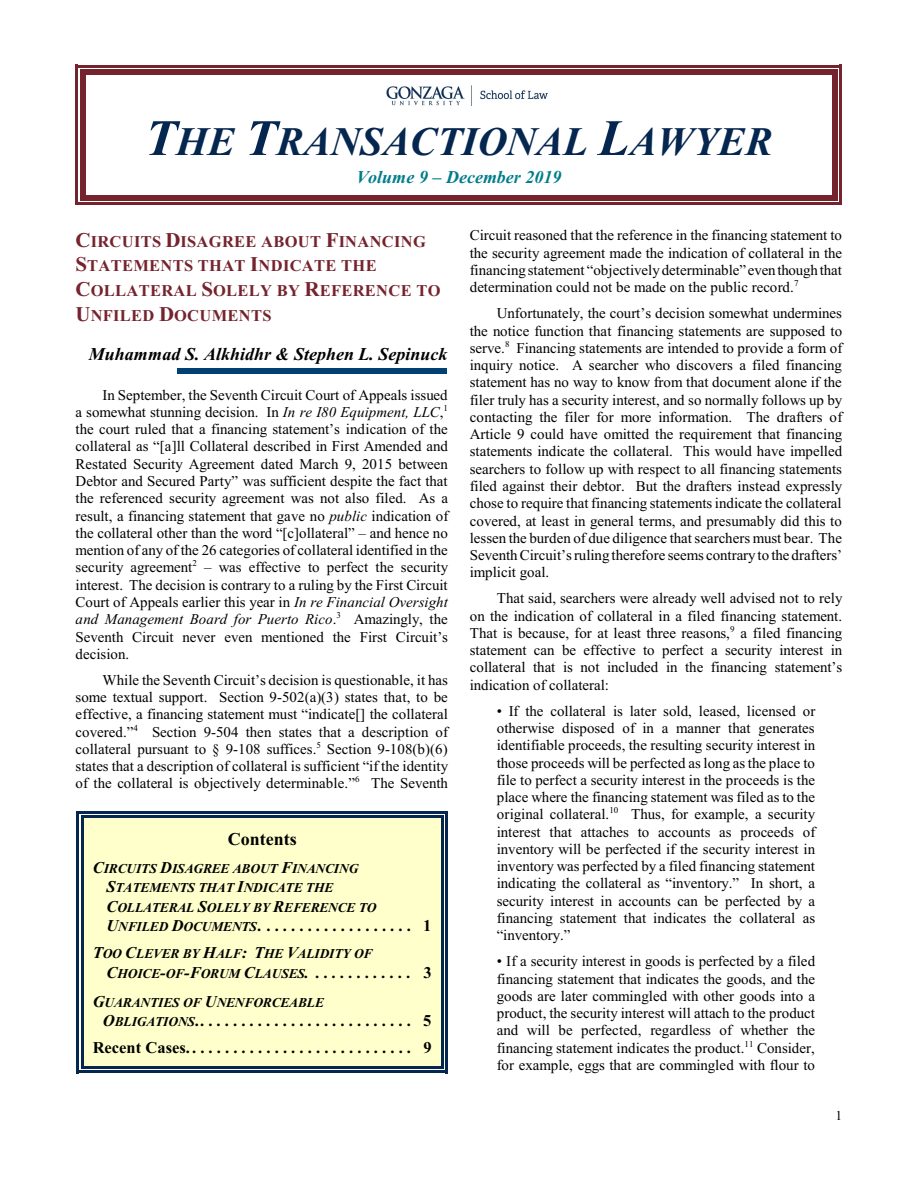
<style>
.page{position:relative;width:918px;height:1188px;background:#fff}
.page>*{position:absolute;margin:0;border:0;box-sizing:border-box;transform-origin:0 0}
.t1{font:italic 700 40.5px "Times New Roman";letter-spacing:.005em;color:#05264f}
.t2{font:italic 700 18px "Times New Roman";color:#000}
.t3{font:italic 700 18px "Times New Roman";color:#007d8a}
.t4{font:700 18px "Times New Roman";color:#000}
.t5{font:700 16.5px/27.2px "Times New Roman";color:#000;text-align:right}
.t6{font:700 16.5px/24.9px "Times New Roman";letter-spacing:.02em;color:#75242e}
.t7{font:italic 700 16.5px "Times New Roman";color:#000}
.t8{font:15px/17.2px "Times New Roman";color:#000;text-align:justify}
.t9{font:italic 700 13.5px/19.2px "Times New Roman";letter-spacing:-.015em;color:#000}
.t10{font:13.5px "Times New Roman";color:#000}
.s1{font-size:51px}
.s2{font-size:21px}
.s3{font-style:italic}
.s4{font-size:16.5px}
.s5{font-style:italic;font-size:13.5px}
.s6{font-size:13.5px}
.s7{font-style:normal}
</style>
<div class="page">
<div style="left:80px;top:69px;width:5px;height:132px;background:#75242e"></div>
<div style="left:833px;top:69px;width:5px;height:132px;background:#75242e"></div>
<div style="left:80px;top:69px;width:758px;height:5px;background:#75242e"></div>
<div style="left:80px;top:195px;width:758px;height:6px;background:#75242e"></div>
<hr style="left:76px;top:65px;width:2px;height:140px;background:#75242e">
<hr style="left:840px;top:65px;width:2px;height:140px;background:#75242e">
<hr style="left:76px;top:65px;width:766px;height:3px;background:#75242e">
<hr style="left:76px;top:202px;width:766px;height:3px;background:#75242e">
<div style="left:177px;top:368px;width:270px;height:5px;background:#004073"></div>
<img style="left:387px;top:85px;width:161px;height:21px">
<div style="left:81px;top:815px;width:363px;height:254px;background:#ffc"></div>
<hr style="left:81px;top:815px;width:3px;height:254px;background:#05264f">
<hr style="left:441px;top:815px;width:3px;height:254px;background:#05264f">
<hr style="left:81px;top:815px;width:363px;height:3px;background:#05264f">
<hr style="left:81px;top:1066px;width:363px;height:3px;background:#05264f">
<hr style="left:76px;top:811px;width:3px;height:262px;background:#05264f">
<hr style="left:445px;top:811px;width:3px;height:262px;background:#05264f">
<hr style="left:76px;top:811px;width:372px;height:3px;background:#05264f">
<hr style="left:76px;top:1071px;width:372px;height:2px;background:#05264f">
<h1 class="t1" style="left:145px;top:128px;width:629px"><span class="s1">T</span>HE <span class="s1">T</span>RANSACTIONAL <span class="s1">L</span>AWYER</h1>
<p class="t3" style="left:357px;top:171px;width:206px">Volume 9 – December 2019</p>
<p class="t6" style="left:76px;top:230px;width:366px"><span class="s2">C</span>IRCUITS <span class="s2">D</span>ISAGREE ABOUT <span class="s2">F</span>INANCING<br><span class="s2">S</span>TATEMENTS THAT <span class="s2">I</span>NDICATE THE<br><span class="s2">C</span>OLLATERAL <span class="s2">S</span>OLELY BY <span class="s2">R</span>EFERENCE TO<br><span class="s2">U</span>NFILED <span class="s2">D</span>OCUMENTS</p>
<p class="t2" style="left:89px;top:348px;width:360px">Muhammad S. Alkhidhr &amp; Stephen L. Sepinuck</p>
<p class="t8" style="left:76px;top:387px;width:374px;text-indent:27px">In September, the Seventh Circuit Court of Appeals issued a somewhat stunning decision. In <span class="s3">In re I80 Equipment, LLC</span>,<sup>1 </sup>the court ruled that a financing statement’s indication of the collateral as “[a]ll Collateral described in First Amended and Restated Security Agreement dated March 9, 2015 between Debtor and Secured Party” was sufficient despite the fact that the referenced security agreement was not also filed. As a result, a financing statement that gave no <span class="s3">public</span> indication of the collateral other than the word “[c]ollateral” – and hence no mention of any of the 26 categories of collateral identified in the security agreement<sup>2</sup> – was effective to perfect the security interest. The decision is contrary to a ruling by the First Circuit Court of Appeals earlier this year in <span class="s3">In re Financial Oversight and Management Board for Puerto Rico</span>.<sup>3</sup> Amazingly, the Seventh Circuit never even mentioned the First Circuit’s decision.</p>
<p class="t8" style="left:76px;top:673px;width:374px;text-indent:27px">While the Seventh Circuit’s decision is questionable, it has some textual support. Section 9-502(a)(3) states that, to be effective, a financing statement must “indicate[] the collateral covered.”<sup>4</sup> Section 9-504 then states that a description of collateral pursuant to § 9-108 suffices.<sup>5</sup> Section 9-108(b)(6) states that a description of collateral is sufficient “if the identity of the collateral is objectively determinable.”<sup>6</sup> The Seventh</p>
<p class="t4" style="left:228px;top:833px;width:70px">Contents</p>
<p class="t9" style="left:106px;top:860px;width:272px;text-indent:-14px"><span class="s4">C</span>IRCUITS <span class="s4">D</span>ISAGREE ABOUT <span class="s4">F</span>INANCING<br><span class="s4">S</span>TATEMENTS THAT <span class="s4">I</span>NDICATE THE<br><span class="s4">C</span>OLLATERAL <span class="s4">S</span>OLELY BY <span class="s4">R</span>EFERENCE TO</p>
<p class="t5" style="left:106px;top:914px;width:327px"><span class="s3">U</span><span class="s5">NFILED</span><span class="s3">D</span><span class="s5">OCUMENTS</span>................... 1</p>
<p class="t9" style="left:93px;top:945px;width:281px"><span class="s4">T</span>OO <span class="s4">C</span>LEVER BY <span class="s4">H</span>ALF<span class="s4">: T</span>HE <span class="s4">V</span>ALIDITY OF</p>
<p class="t7" style="left:106px;top:966px;width:327px">C<span class="s6">HOICE</span>-<span class="s6">OF</span>-F<span class="s6">ORUM</span> C<span class="s6">LAUSES</span>. . . . . . . . . . . . . <span class="s7">3</span></p>
<p class="t9" style="left:93px;top:994px;width:233px"><span class="s4">G</span>UARANTIES OF <span class="s4">U</span>NENFORCEABLE</p>
<p class="t5" style="left:93px;top:1009px;width:340px"><span class="s3">O</span><span class="s5">BLIGATIONS</span>........................... 5<br>Recent Cases............................ 9</p>
<p class="t8" style="left:470px;top:228px;width:374px">Circuit reasoned that the reference in the financing statement to the security agreement made the indication of collateral in the financing statement “objectively determinable” eventhough that determination could not be made on the public record.<sup>7</sup></p>
<p class="t8" style="left:470px;top:306px;width:374px;text-indent:27px">Unfortunately, the court’s decision somewhat undermines the notice function that financing statements are supposed to serve.<sup>8</sup> Financing statements are intended to provide a form of inquiry notice. A searcher who discovers a filed financing statement has no way to know from that document alone if the filer truly has a security interest, and so normally follows up by contacting the filer for more information. The drafters of Article 9 could have omitted the requirement that financing statements indicate the collateral. This would have impelled searchers to follow up with respect to all financing statements filed against their debtor. But the drafters instead expressly chose to require that financing statements indicate the collateral covered, at least in general terms, and presumably did this to lessen the burden of due diligence that searchers must bear. The SeventhCircuit’s ruling therefore seems contrary to the drafters’ implicit goal.</p>
<p class="t8" style="left:470px;top:591px;width:374px;text-indent:27px">That said, searchers were already well advised not to rely on the indication of collateral in a filed financing statement.<br>That is because, for at least three reasons,<sup>9</sup> a filed financing statement can be effective to perfect a security interest in collateral that is not included in the financing statement’s indication of collateral:</p>
<p class="t8" style="left:497px;top:703px;width:320px">• If the collateral is later sold, leased, licensed or otherwise disposed of in a manner that generates identifiable proceeds, the resulting security interest in those proceeds will be perfected as long as the place to file to perfect a security interest in the proceeds is the place where the financing statement was filed as to the original collateral.<sup>10</sup> Thus, for example, a security interest that attaches to accounts as proceeds of inventory will be perfected if the security interest in inventory was perfected by a filed financing statement indicating the collateral as “inventory.” In short, a security interest in accounts can be perfected by a financing statement that indicates the collateral as “inventory.”</p>
<p class="t8" style="left:497px;top:954px;width:320px">• If a security interest in goods is perfected by a filed financing statement that indicates the goods, and the goods are later commingled with other goods into a product, the security interest will attach to the product and will be perfected, regardless of whether the financing statement indicates the product.<sup>11</sup> Consider, for example, eggs that are commingled with flour to</p>
<p class="t10" style="left:836px;top:1111px;width:8px">1</p>
</div>
